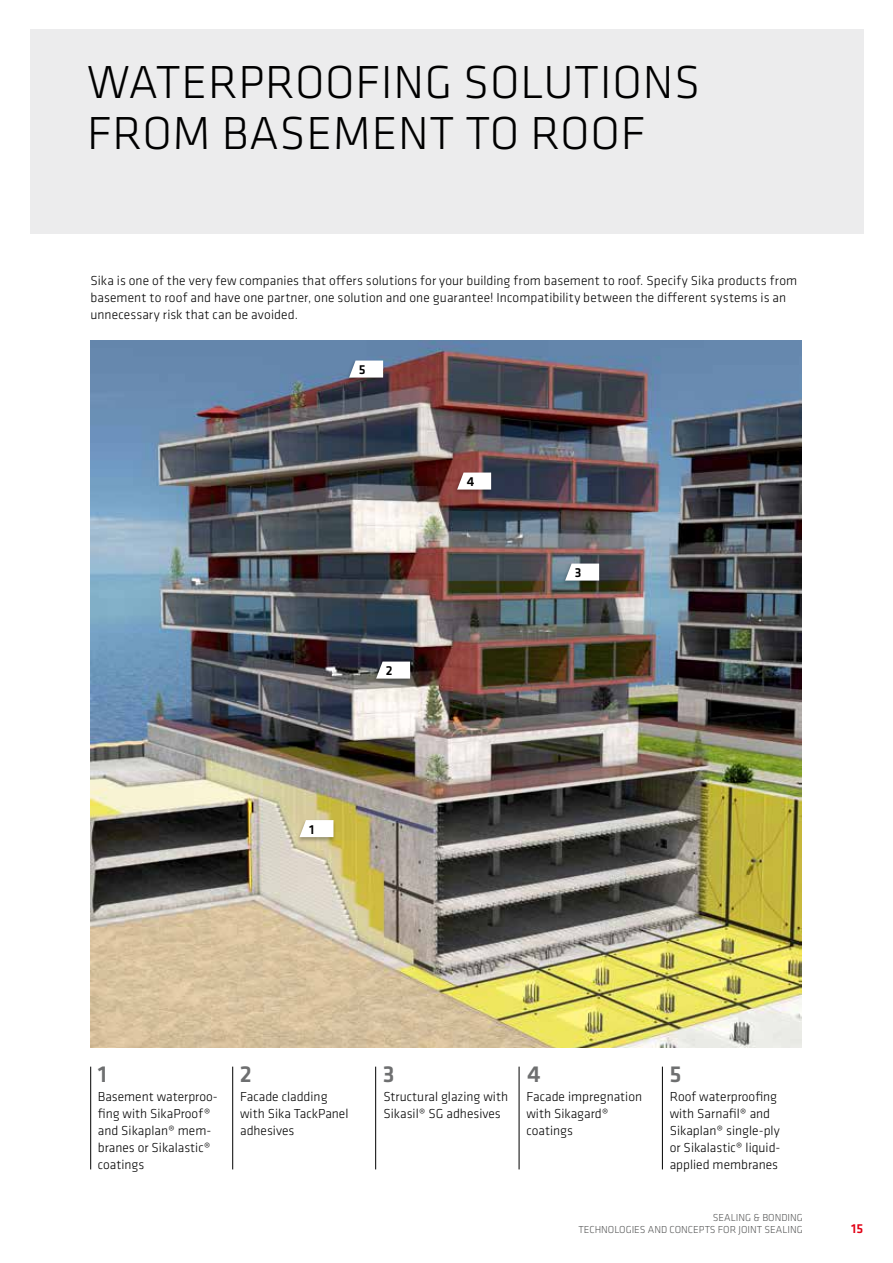
<style>
.page{position:relative;width:893px;height:1263px;background:#fff}
.page>*{position:absolute;margin:0;border:0;box-sizing:border-box;transform-origin:0 0}
.t1{font:300 48px/51px "Klavika";letter-spacing:.015em;color:#000}
.t2{font:500 24px "Klavika";color:#6e6f70}
.t3{font:300 13.5px/17px "Klavika";color:#000}
.t4{font:500 13.5px "Klavika";color:#000}
.t5{font:500 13.5px "Klavika";color:#e20015}
.t6{font:300 10.5px/12.6px "Klavika";color:#565757;text-align:right}
</style>
<div class="page">
<div style="left:30px;top:30px;width:833px;height:204px;background:#ececed"></div>
<img style="left:91px;top:341px;width:711px;height:707px">
<div style="left:296px;top:819px;width:40px;height:23px;background:#000;opacity:.3"></div>
<svg style="left:299px;top:820px;width:34px;height:17px"></svg>
<div style="left:345px;top:359px;width:41px;height:24px;background:#000;opacity:.3"></div>
<svg style="left:349px;top:361px;width:34px;height:17px"></svg>
<div style="left:561px;top:562px;width:41px;height:24px;background:#000;opacity:.3"></div>
<svg style="left:565px;top:563px;width:34px;height:17px"></svg>
<div style="left:453px;top:471px;width:41px;height:24px;background:#000;opacity:.3"></div>
<svg style="left:457px;top:473px;width:34px;height:17px"></svg>
<div style="left:372px;top:660px;width:41px;height:24px;background:#000;opacity:.3"></div>
<svg style="left:376px;top:662px;width:34px;height:17px"></svg>
<hr style="left:90px;top:1066px;width:1px;height:103px;background:#000">
<hr style="left:375px;top:1066px;width:1px;height:103px;background:#000">
<hr style="left:519px;top:1066px;width:1px;height:103px;background:#000">
<hr style="left:662px;top:1066px;width:1px;height:103px;background:#000">
<hr style="left:232px;top:1066px;width:1px;height:103px;background:#000">
<h1 class="t1" style="left:87px;top:56px;width:615px">WATERPROOFING SOLUTIONS<br>FROM BASEMENT TO ROOF</h1>
<p class="t3" style="left:91px;top:272px;width:708px">Sika is one of the very few companies that offers solutions for your building from basement to roof. Specify Sika products from basement to roof and have one partner, one solution and one guarantee! Incompatibility between the different systems is an unnecessary risk that can be avoided.</p>
<p class="t4" style="left:359px;top:360px;width:8px">5</p>
<p class="t4" style="left:309px;top:820px;width:7px">1</p>
<p class="t4" style="left:386px;top:661px;width:8px">2</p>
<p class="t4" style="left:467px;top:472px;width:9px">4</p>
<p class="t4" style="left:575px;top:563px;width:8px">3</p>
<h2 class="t2" style="left:98px;top:1057px;width:11px">1</h2>
<h2 class="t2" style="left:240px;top:1057px;width:14px">2</h2>
<h2 class="t2" style="left:383px;top:1057px;width:13px">3</h2>
<h2 class="t2" style="left:527px;top:1057px;width:15px">4</h2>
<h2 class="t2" style="left:669px;top:1057px;width:14px">5</h2>
<p class="t3" style="left:670px;top:1088px;width:112px">Roof waterproofing with Sarnafil® and<br>Sikaplan® single-ply or Sikalastic® liquid&shy;applied membranes</p>
<p class="t3" style="left:98px;top:1088px;width:121px">Basement waterproo&shy;fing with SikaProof® and Sikaplan® mem&shy;branes or Sikalastic® coatings</p>
<p class="t3" style="left:526px;top:1088px;width:117px">Facade impregnation with Sikagard® coatings</p>
<p class="t3" style="left:240px;top:1088px;width:110px">Facade cladding with Sika TackPanel adhesives</p>
<p class="t3" style="left:383px;top:1088px;width:126px">Structural glazing with<br>Sikasil® SG adhesives</p>
<p class="t6" style="left:578px;top:1211px;width:226px">SEALING &amp; BONDING<br>TECHNOLOGIES AND CONCEPTS FOR JOINT SEALING</p>
<p class="t5" style="left:851px;top:1219px;width:13px">15</p>
</div>
